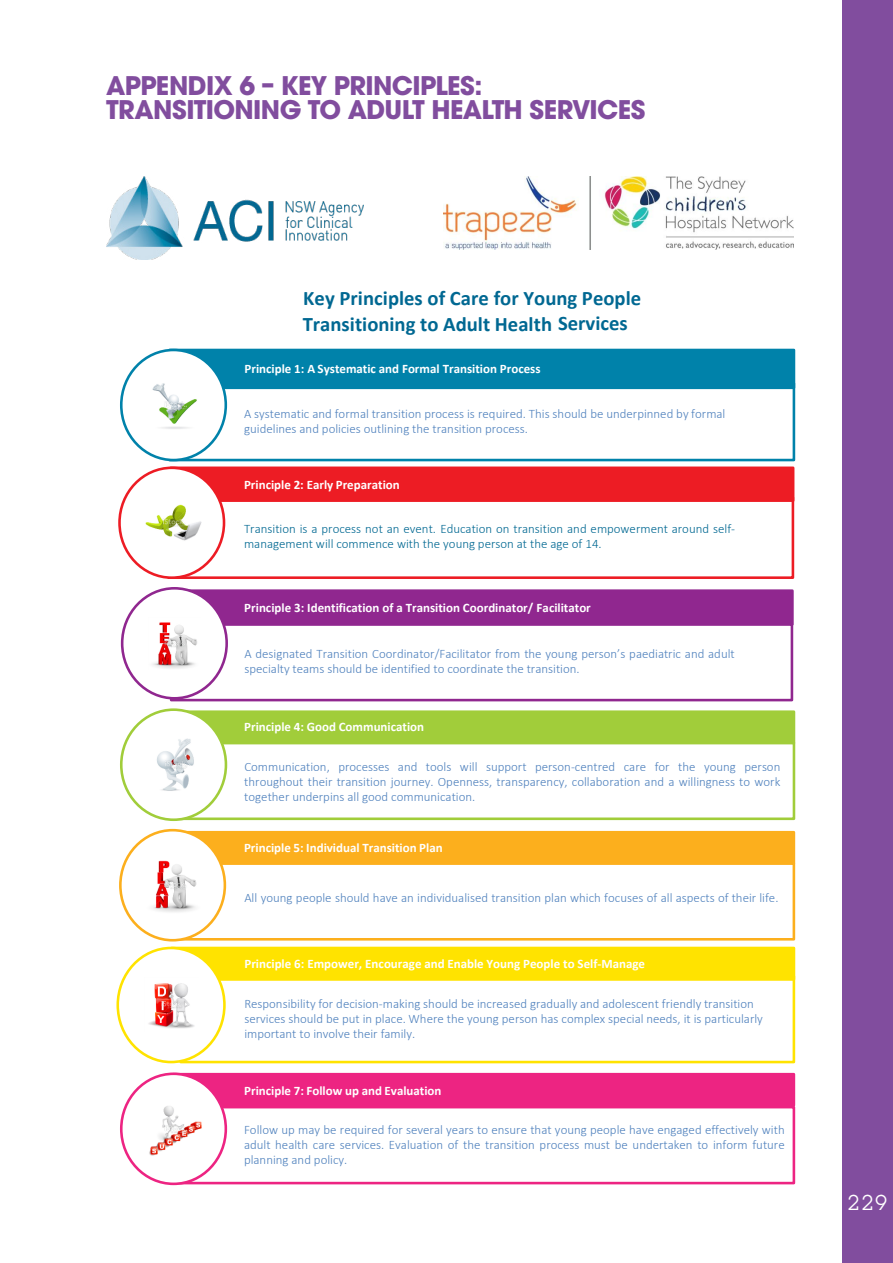
<style>
.page{position:relative;width:893px;height:1263px;background:#fff}
.page>*{position:absolute;margin:0;border:0;box-sizing:border-box;transform-origin:0 0}
.t1{font:700 25.5px/24px "ITC Avant Garde Std";letter-spacing:-.025em;color:#814d9e}
.t2{font:21px "Lubalin Graph Std";color:#fff}
.t3{font:700 20.7px/25.3px "Calibri";color:#006892}
.t4{font:300 12.9px/14.9px "Calibri";color:#4f81bd}
.t5{font:700 12.9px "Calibri";color:#fff}
.t6{font:300 12.9px/14.9px "Calibri";color:#006892}
</style>
<div class="page">
<div style="left:842px;top:0;width:51px;height:1263px;background:#814d9e"></div>
<img style="left:443px;top:177px;width:350px;height:72px">
<img style="left:106px;top:177px;width:258px;height:82px">
<div style="left:168px;top:382px;width:627px;height:79px;border:3px solid #0082aa"></div>
<img style="left:198px;top:389px;width:595px;height:65px">
<div style="left:169px;top:350px;width:625px;height:38px;background:#0082aa"></div>
<div style="left:168px;top:349px;width:627px;height:40px;border:3px solid #0082aa"></div>
<div style="left:121px;top:350px;width:105px;height:110px;background:#fff;border-radius:50%"></div>
<div style="left:120px;top:349px;width:107px;height:112px;border:3px solid #0082aa;border-radius:50%"></div>
<img style="left:152px;top:383px;width:45px;height:46px">
<div style="left:167px;top:496px;width:627px;height:83px;border:3px solid #ed1c24"></div>
<img style="left:197px;top:503px;width:595px;height:69px">
<div style="left:171px;top:468px;width:622px;height:33px;background:#ed1c24"></div>
<div style="left:169px;top:466px;width:625px;height:36px;border:3px solid #ed1c24"></div>
<div style="left:120px;top:468px;width:104px;height:110px;background:#fff;border-radius:50%"></div>
<div style="left:118px;top:466px;width:107px;height:113px;border:3px solid #ed1c24;border-radius:50%"></div>
<img style="left:146px;top:504px;width:56px;height:37px">
<div style="left:171px;top:742px;width:624px;height:78px;border:3px solid #a1cd3a"></div>
<img style="left:200px;top:752px;width:593px;height:61px">
<div style="left:172px;top:712px;width:622px;height:31px;background:#a1cd3a"></div>
<div style="left:171px;top:710px;width:624px;height:34px;border:3px solid #a1cd3a"></div>
<div style="left:121px;top:710px;width:105px;height:110px;background:#fff;border-radius:50%"></div>
<div style="left:120px;top:708px;width:107px;height:113px;border:3px solid #a1cd3a;border-radius:50%"></div>
<img style="left:157px;top:738px;width:37px;height:53px">
<div style="left:172px;top:1106px;width:623px;height:78px;border:3px solid #ed2482"></div>
<img style="left:200px;top:1113px;width:593px;height:64px">
<div style="left:173px;top:1074px;width:621px;height:31px;background:#ed2482"></div>
<div style="left:172px;top:1073px;width:623px;height:34px;border:3px solid #ed2482"></div>
<div style="left:121px;top:1074px;width:105px;height:110px;background:#fff;border-radius:50%"></div>
<div style="left:120px;top:1072px;width:107px;height:113px;border:3px solid #ed2482;border-radius:50%"></div>
<img style="left:149px;top:1106px;width:53px;height:50px">
<div style="left:170px;top:623px;width:623px;height:78px;border:3px solid #90278f"></div>
<img style="left:195px;top:630px;width:596px;height:64px">
<div style="left:172px;top:591px;width:620px;height:33px;background:#90278f"></div>
<div style="left:170px;top:589px;width:624px;height:37px;border:3px solid #90278f"></div>
<div style="left:122px;top:588px;width:105px;height:110px;background:#fff;border-radius:50%"></div>
<div style="left:121px;top:587px;width:107px;height:113px;border:3px solid #90278f;border-radius:50%"></div>
<img style="left:152px;top:622px;width:45px;height:47px">
<div style="left:170px;top:862px;width:625px;height:78px;border:3px solid #fcaf1d"></div>
<img style="left:199px;top:869px;width:594px;height:64px">
<div style="left:171px;top:832px;width:623px;height:31px;background:#fcaf1d"></div>
<div style="left:169px;top:831px;width:626px;height:34px;border:3px solid #fcaf1d"></div>
<div style="left:120px;top:830px;width:105px;height:110px;background:#fff;border-radius:50%"></div>
<div style="left:119px;top:829px;width:107px;height:112px;border:3px solid #fcaf1d;border-radius:50%"></div>
<img style="left:153px;top:860px;width:44px;height:52px">
<div style="left:179px;top:975px;width:616px;height:88px;border:3px solid #ffe300"></div>
<img style="left:196px;top:982px;width:597px;height:74px">
<div style="left:171px;top:948px;width:623px;height:31px;background:#ffe300"></div>
<div style="left:170px;top:947px;width:625px;height:34px;border:3px solid #ffe300"></div>
<div style="left:118px;top:948px;width:106px;height:114px;background:#fff;border-radius:50%"></div>
<div style="left:116px;top:947px;width:110px;height:116px;border:3px solid #ffe300;border-radius:50%"></div>
<img style="left:148px;top:983px;width:46px;height:45px">
<h1 class="t1" style="left:106px;top:74px;width:541px">APPENDIX 6 – KEY PRINCIPLES:<br>TRANSITIONING TO ADULT HEALTH SERVICES</h1>
<h3 class="t3" style="left:303px;top:286px;width:340px">Key Principles of Care for Young People<br>Transitioning to Adult Health Services</h3>
<p class="t5" style="left:245px;top:361px;width:298px">Principle 1: A Systematic and Formal Transition Process</p>
<p class="t4" style="left:244px;top:406px;width:483px">A systematic and formal transition process is required. This should be underpinned by formal guidelines and policies outlining the transition process.</p>
<p class="t5" style="left:244px;top:476px;width:157px">Principle 2: Early Preparation</p>
<p class="t6" style="left:244px;top:521px;width:493px">Transition is a process not an event. Education on transition and empowerment around self&shy;management will commence with the young person at the age of 14.</p>
<p class="t5" style="left:244px;top:599px;width:348px">Principle 3: Identification of a Transition Coordinator/ Facilitator</p>
<p class="t4" style="left:245px;top:646px;width:492px">A designated Transition Coordinator/Facilitator from the young person’s paediatric and adult specialty teams should be identified to coordinate the transition.</p>
<p class="t5" style="left:244px;top:719px;width:181px">Principle 4: Good Communication</p>
<p class="t4" style="left:244px;top:759px;width:538px;text-align:justify">Communication, processes and tools will support person-centred care for the young person throughout their transition journey. Openness, transparency, collaboration and a willingness to work together underpins all good communication.</p>
<p class="t5" style="left:244px;top:840px;width:200px">Principle 5: Individual Transition Plan</p>
<p class="t4" style="left:244px;top:890px;width:536px">All young people should have an individualised transition plan which focuses of all aspects of their life.</p>
<p class="t5" style="left:244px;top:956px;width:402px">Principle 6: Empower, Encourage and Enable Young People to Self-Manage</p>
<p class="t4" style="left:244px;top:996px;width:520px">Responsibility for decision-making should be increased gradually and adolescent friendly transition services should be put in place. Where the young person has complex special needs, it is particularly important to involve their family.</p>
<p class="t5" style="left:244px;top:1082px;width:199px">Principle 7: Follow up and Evaluation</p>
<p class="t4" style="left:244px;top:1122px;width:542px;text-align:justify">Follow up may be required for several years to ensure that young people have engaged effectively with adult health care services. Evaluation of the transition process must be undertaken to inform future planning and policy.</p>
<h2 class="t2" style="left:848px;top:1189px;width:41px">229</h2>
</div>
